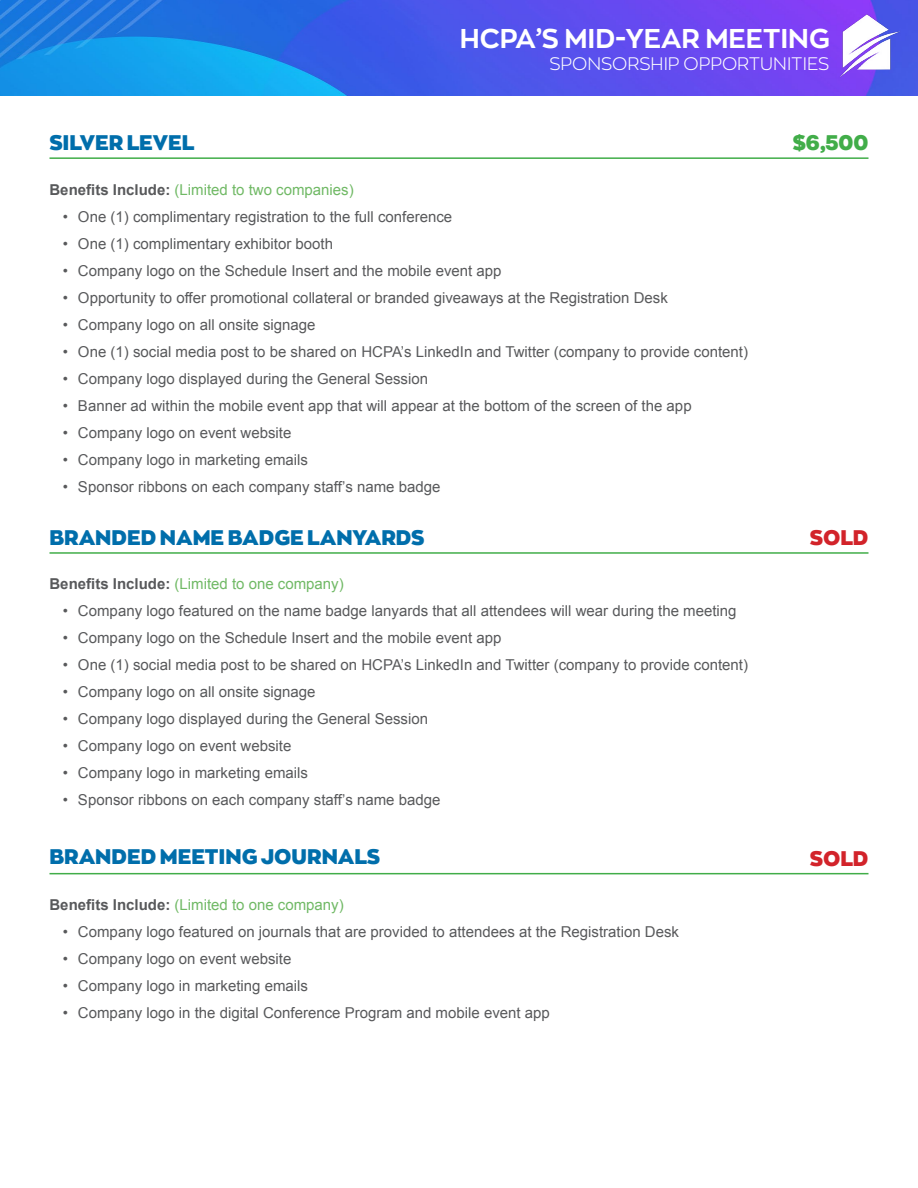
<style>
.page{position:relative;width:918px;height:1188px;background:#fff}
.page>*{position:absolute;margin:0;border:0;box-sizing:border-box;transform-origin:0 0}
.t1{font:700 27px "Zona Pro";color:#fff}
.t2{font:900 21px "Zona Pro";color:#006eab}
.t3{font:900 21px "Zona Pro";color:#d2232a}
.t4{font:900 21px "Zona Pro";color:#41ad49}
.t5{font:300 18px "Zona Pro";color:#fff}
.t6{font:15px "Arial";color:#58595b}
.t7{font:15px "Arial";color:#70b965}
.s1{font-weight:700;color:#58595b}
</style>
<div class="page">
<img style="left:0;top:0;width:918px;height:96px">
<img style="left:824px;top:3px;width:85px;height:85px">
<hr style="left:50px;top:157px;width:818px;height:2px;background:#41ad49">
<hr style="left:50px;top:552px;width:818px;height:2px;background:#41ad49">
<hr style="left:50px;top:873px;width:818px;height:1px;background:#41ad49">
<h2 class="t2" style="left:50px;top:129px;width:146px">SILVER LEVEL</h2>
<h1 class="t1" style="left:460px;top:22px;width:371px">HCPA’S MID-YEAR MEETING</h1>
<p class="t5" style="left:549px;top:52px;width:282px">SPONSORSHIP OPPORTUNITIES</p>
<h2 class="t4" style="left:792px;top:129px;width:78px">$6,500</h2>
<p class="t7" style="left:50px;top:179px;width:306px"><span class="s1">Benefits Include:</span> (Limited to two companies)</p>
<p class="t6" style="left:63px;top:206px;width:391px">• One (1) complimentary registration to the full conference</p>
<p class="t6" style="left:63px;top:233px;width:272px">• One (1) complimentary exhibitor booth</p>
<p class="t6" style="left:63px;top:260px;width:440px">• Company logo on the Schedule Insert and the mobile event app</p>
<p class="t6" style="left:63px;top:287px;width:606px">• Opportunity to offer promotional collateral or branded giveaways at the Registration Desk</p>
<p class="t6" style="left:63px;top:314px;width:254px">• Company logo on all onsite signage</p>
<p class="t6" style="left:63px;top:341px;width:687px">• One (1) social media post to be shared on HCPA’s LinkedIn and Twitter (company to provide content)</p>
<p class="t6" style="left:63px;top:368px;width:367px">• Company logo displayed during the General Session</p>
<p class="t6" style="left:63px;top:395px;width:630px">• Banner ad within the mobile event app that will appear at the bottom of the screen of the app</p>
<p class="t6" style="left:63px;top:422px;width:230px">• Company logo on event website</p>
<p class="t6" style="left:63px;top:449px;width:247px">• Company logo in marketing emails</p>
<p class="t6" style="left:63px;top:476px;width:379px">• Sponsor ribbons on each company staff’s name badge</p>
<h2 class="t2" style="left:50px;top:524px;width:376px">BRANDED NAME BADGE LANYARDS</h2>
<p class="t7" style="left:49px;top:574px;width:296px"><span class="s1">Benefits Include:</span> (Limited to one company)</p>
<p class="t6" style="left:63px;top:601px;width:675px">• Company logo featured on the name badge lanyards that all attendees will wear during the meeting</p>
<p class="t6" style="left:63px;top:628px;width:440px">• Company logo on the Schedule Insert and the mobile event app</p>
<p class="t6" style="left:63px;top:655px;width:687px">• One (1) social media post to be shared on HCPA’s LinkedIn and Twitter (company to provide content)</p>
<p class="t6" style="left:63px;top:682px;width:254px">• Company logo on all onsite signage</p>
<p class="t6" style="left:63px;top:709px;width:367px">• Company logo displayed during the General Session</p>
<p class="t6" style="left:63px;top:736px;width:230px">• Company logo on event website</p>
<p class="t6" style="left:63px;top:763px;width:247px">• Company logo in marketing emails</p>
<p class="t6" style="left:63px;top:790px;width:379px">• Sponsor ribbons on each company staff’s name badge</p>
<h2 class="t2" style="left:50px;top:842px;width:332px">BRANDED MEETING JOURNALS</h2>
<p class="t7" style="left:49px;top:895px;width:296px"><span class="s1">Benefits Include:</span> (Limited to one company)</p>
<p class="t6" style="left:63px;top:922px;width:618px">• Company logo featured on journals that are provided to attendees at the Registration Desk</p>
<p class="t6" style="left:63px;top:949px;width:230px">• Company logo on event website</p>
<p class="t6" style="left:63px;top:976px;width:247px">• Company logo in marketing emails</p>
<p class="t6" style="left:63px;top:1003px;width:488px">• Company logo in the digital Conference Program and mobile event app</p>
<h2 class="t3" style="left:810px;top:524px;width:60px">SOLD</h2>
<h2 class="t3" style="left:810px;top:844px;width:60px">SOLD</h2>
</div>
